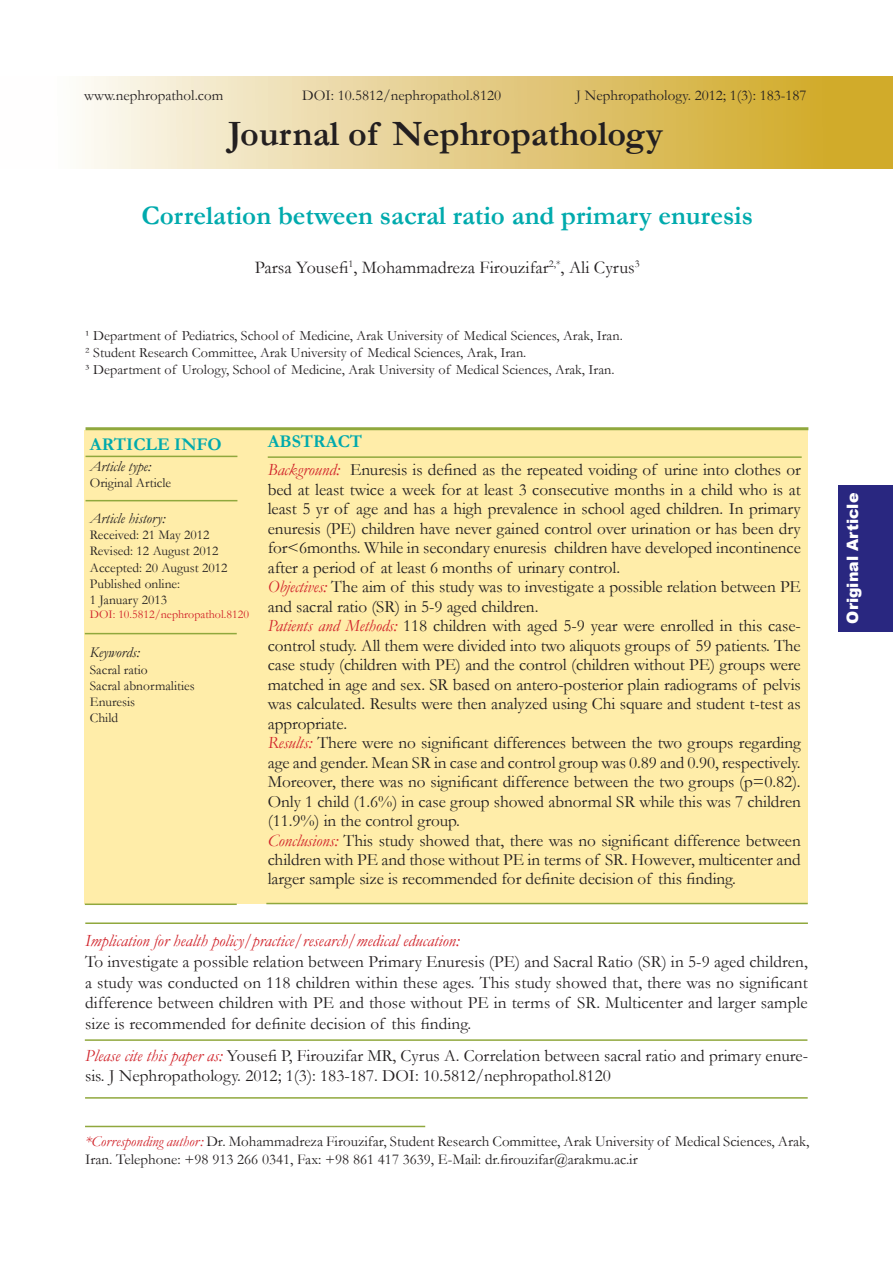
<style>
.page{position:relative;width:893px;height:1263px;background:#fff}
.page>*{position:absolute;margin:0;border:0;box-sizing:border-box;transform-origin:0 0}
.t1{font:700 36px "Garamond";color:#231f20}
.t2{font:700 27px "Garamond";color:#00aaad}
.t3{font:18px "Garamond";color:#231f20}
.t4{font:700 18px "Garamond";color:#00aaad}
.t5{font:17.25px/19.5px "Garamond";letter-spacing:-.005em;color:#231f20}
.t6{font:italic 17.25px "Garamond";color:#d1232a}
.t7{font:900 15.75px "Arial";color:#fff}
.t8{font:15px/18px "Garamond";color:#231f20}
.t9{font:italic 15px "Garamond";color:#231f20}
.t10{font:14.25px/17.1px "Garamond";color:#231f20}
.t11{font:13.5px/16.2px "Garamond";color:#231f20}
.t12{font:italic 13.5px "Garamond";color:#231f20}
.t13{font:12px "Garamond";color:#d1232a}
.s1{font-style:italic;color:#d1232a}
</style>
<div class="page">
<div style="left:0;top:77px;width:893px;height:91px;background:linear-gradient(to right,#fff,#cda31b)"></div>
<div style="left:85px;top:430px;width:723px;height:474px;background:#ffeda9"></div>
<hr style="left:86px;top:427px;width:722px;height:3px;background:#90a83d">
<hr style="left:268px;top:456px;width:534px;height:2px;background:#90a83d">
<hr style="left:85px;top:903px;width:152px;height:2px;background:#90a83d">
<hr style="left:85px;top:1126px;width:340px;height:1px;background:#90a83d">
<hr style="left:86px;top:456px;width:151px;height:1px;background:#90a83d">
<hr style="left:86px;top:500px;width:151px;height:1px;background:#90a83d">
<hr style="left:85px;top:1039px;width:722px;height:2px;background:#90a83d">
<div style="left:838px;top:485px;width:55px;height:146px;background:#292780"></div>
<hr style="left:266px;top:903px;width:542px;height:1px;background:#90a83d">
<hr style="left:85px;top:633px;width:152px;height:1px;background:#90a83d">
<hr style="left:85px;top:1097px;width:723px;height:2px;background:#90a83d">
<hr style="left:85px;top:922px;width:723px;height:2px;background:#90a83d">
<p class="t8" style="left:84px;top:86px;width:141px">www.nephropathol.com</p>
<p class="t8" style="left:302px;top:86px;width:200px">DOI: 10.5812/nephropathol.8120</p>
<p class="t8" style="left:576px;top:86px;width:232px">J Nephropathology. 2012; 1(3): 183-187</p>
<h1 class="t1" style="left:228px;top:109px;width:436px">Journal of Nephropathology</h1>
<p class="t12" style="left:657px;top:87px;width:152px">Sacral ratio and primary enuresis</p>
<h2 class="t2" style="left:142px;top:197px;width:613px">Correlation between sacral ratio and primary enuresis</h2>
<p class="t3" style="left:255px;top:255px;width:386px">Parsa Yousefi<sup>1</sup>, Mohammadreza Firouzifar<sup>2,*</sup>, Ali Cyrus<sup>3</sup></p>
<p class="t10" style="left:85px;top:327px;width:539px">¹ Department of Pediatrics, School of Medicine, Arak University of Medical Sciences, Arak, Iran.<br>² Student Research Committee, Arak University of Medical Sciences, Arak, Iran.<br>³ Department of Urology, School of Medicine, Arak University of Medical Sciences, Arak, Iran.</p>
<p class="t4" style="left:90px;top:432px;width:134px">ARTICLE INFO</p>
<p class="t9" style="left:90px;top:456px;width:63px">Article type:</p>
<p class="t11" style="left:90px;top:474px;width:83px">Original Article</p>
<p class="t9" style="left:90px;top:508px;width:77px">Article history:</p>
<p class="t11" style="left:90px;top:526px;width:139px">Received: 21 May 2012<br>Revised: 12 August 2012<br>Accepted: 20 August 2012<br>Published online:<br>1 January 2013</p>
<p class="t13" style="left:90px;top:606px;width:161px">DOI: 10.5812/nephropathol.8120</p>
<p class="t9" style="left:90px;top:642px;width:52px">Keywords:</p>
<p class="t11" style="left:90px;top:661px;width:106px">Sacral ratio<br>Sacral abnormalities<br>Enuresis<br>Child</p>
<p class="t4" style="left:268px;top:429px;width:96px">ABSTRACT</p>
<p class="t5" style="left:268px;top:459px;width:535px"><span class="s1">Background:</span> Enuresis is defined as the repeated voiding of urine into clothes or bed at least twice a week for at least 3 consecutive months in a child who is at least 5 yr of age and has a high prevalence in school aged children. In primary enuresis (PE) children have never gained control over urination or has been dry for&lt;6months. While in secondary enuresis children have developed incontinence after a period of at least 6 months of urinary control.<br><span class="s1">Objectives:</span> The aim of this study was to investigate a possible relation between PE and sacral ratio (SR) in 5-9 aged children.<br><span class="s1">Patients and Methods:</span> 118 children with aged 5-9 year were enrolled in this case&shy;control study. All them were divided into two aliquots groups of 59 patients. The case study (children with PE) and the control (children without PE) groups were matched in age and sex. SR based on antero-posterior plain radiograms of pelvis was calculated. Results were then analyzed using Chi square and student t-test as appropriate.<br><span class="s1">Results:</span> There were no significant differences between the two groups regarding age and gender. Mean SR in case and control group was 0.89 and 0.90, respectively.<br>Moreover, there was no significant difference between the two groups (p=0.82).<br>Only 1 child (1.6%) in case group showed abnormal SR while this was 7 children (11.9%) in the control group.<br><span class="s1">Conclusions:</span> This study showed that, there was no significant difference between children with PE and those without PE in terms of SR. However, multicenter and larger sample size is recommended for definite decision of this finding.</p>
<p class="t6" style="left:85px;top:929px;width:376px">Implication for health policy/practice/research/medical education:</p>
<p class="t5" style="left:85px;top:951px;width:724px;line-height:20.7px;text-align:justify">To investigate a possible relation between Primary Enuresis (PE) and Sacral Ratio (SR) in 5-9 aged children, a study was conducted on 118 children within these ages. This study showed that, there was no significant difference between children with PE and those without PE in terms of SR. Multicenter and larger sample size is recommended for definite decision of this finding.</p>
<p class="t5" style="left:85px;top:1044px;width:725px;line-height:20.7px"><span class="s1">Please cite this paper as:</span> Yousefi P, Firouzifar MR, Cyrus A. Correlation between sacral ratio and primary enure&shy;sis. J Nephropathology. 2012; 1(3): 183-187. DOI: 10.5812/nephropathol.8120</p>
<p class="t8" style="left:85px;top:1132px;width:726px"><span class="s1">*Corresponding author:</span> Dr. Mohammadreza Firouzifar, Student Research Committee, Arak University of Medical Sciences, Arak,<br>Iran. Telephone: +98 913 266 0341, Fax: +98 861 417 3639, E-Mail: dr.firouzifar@arakmu.ac.ir</p>
<p class="t7" style="left:841px;top:623px;width:132px;rotate:-90deg">Original Article</p>
</div>
